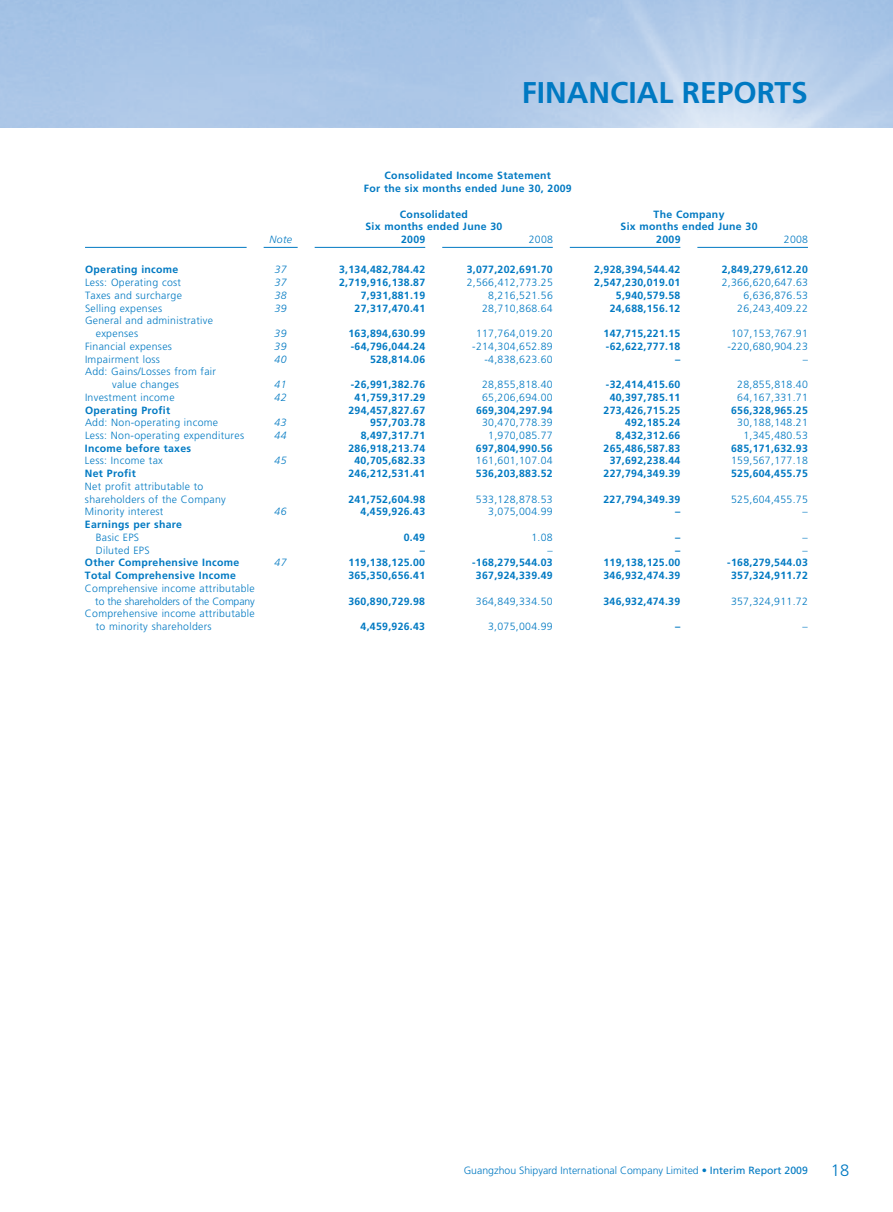
<style>
.page{position:relative;width:893px;height:1212px;background:#fff}
.page>*{position:absolute;margin:0;border:0;box-sizing:border-box;transform-origin:0 0}
.t1{font:700 30px "Frutiger LT Std";color:#0079c2}
.t2{font:300 16.5px "Frutiger LT Std";color:#0079c2}
.t3{font:700 10.5px/12.8px "Frutiger LT Std";letter-spacing:.03em;color:#0079c2;text-align:center}
.t4{font:300 10.5px/12.8px "Frutiger LT Std";letter-spacing:.03em;color:#0079c2}
.t5{font:300 10.5px "Frutiger LT Std";color:#0079c2}
.t6{font:italic 300 10.5px "Frutiger LT Std";letter-spacing:.03em;color:#0079c2}
.s1{font-weight:400}
</style>
<div class="page">
<img style="left:0;top:0;width:1px;height:128px">
<hr style="left:85px;top:247px;width:162px;height:1px;background:#0079c2">
<hr style="left:264px;top:247px;width:34px;height:1px;background:#0079c2">
<hr style="left:315px;top:247px;width:110px;height:1px;background:#0079c2">
<hr style="left:442px;top:247px;width:111px;height:1px;background:#0079c2">
<hr style="left:570px;top:247px;width:110px;height:1px;background:#0079c2">
<hr style="left:697px;top:247px;width:111px;height:1px;background:#0079c2">
<h1 class="t1" style="left:522px;top:75px;width:33px">Financial</h1>
<h1 class="t1" style="left:682px;top:75px;width:37px">Reports</h1>
<p class="t3" style="left:364px;top:169px;width:209px">Consolidated Income Statement<br>For the six months ended June 30, 2009</p>
<p class="t3" style="left:400px;top:208px;width:69px">Consolidated</p>
<p class="t3" style="left:654px;top:208px;width:72px">The Company</p>
<p class="t3" style="left:365px;top:220px;width:138px">Six months ended June 30</p>
<p class="t3" style="left:621px;top:220px;width:138px">Six months ended June 30</p>
<p class="t6" style="left:270px;top:234px;width:24px">Note</p>
<p class="t3" style="left:401px;top:233px;width:26px">2009</p>
<p class="t4" style="left:529px;top:233px;width:26px">2008</p>
<p class="t3" style="left:656px;top:233px;width:26px">2009</p>
<p class="t4" style="left:784px;top:233px;width:26px">2008</p>
<p class="t3" style="left:85px;top:263px;width:95px">Operating income</p>
<p class="t6" style="left:275px;top:264px;width:13px">37</p>
<p class="t3" style="left:339px;top:263px;width:88px">3,134,482,784.42</p>
<p class="t3" style="left:467px;top:263px;width:88px">3,077,202,691.70</p>
<p class="t3" style="left:594px;top:263px;width:88px">2,928,394,544.42</p>
<p class="t3" style="left:722px;top:263px;width:88px">2,849,279,612.20</p>
<p class="t4" style="left:85px;top:276px;width:98px">Less: Operating cost</p>
<p class="t6" style="left:275px;top:276px;width:13px">37</p>
<p class="t3" style="left:339px;top:276px;width:88px">2,719,916,138.87</p>
<p class="t4" style="left:467px;top:276px;width:88px">2,566,412,773.25</p>
<p class="t3" style="left:594px;top:276px;width:88px">2,547,230,019.01</p>
<p class="t4" style="left:722px;top:276px;width:88px">2,366,620,647.63</p>
<p class="t4" style="left:85px;top:289px;width:98px">Taxes and surcharge</p>
<p class="t6" style="left:275px;top:289px;width:13px">38</p>
<p class="t3" style="left:361px;top:289px;width:66px">7,931,881.19</p>
<p class="t4" style="left:488px;top:289px;width:66px">8,216,521.56</p>
<p class="t3" style="left:616px;top:289px;width:66px">5,940,579.58</p>
<p class="t4" style="left:743px;top:289px;width:66px">6,636,876.53</p>
<p class="t4" style="left:85px;top:302px;width:130px">Selling expenses<br>General and administrative</p>
<p class="t6" style="left:275px;top:302px;width:13px">39</p>
<p class="t3" style="left:355px;top:301px;width:72px">27,317,470.41</p>
<p class="t4" style="left:482px;top:302px;width:72px">28,710,868.64</p>
<p class="t3" style="left:610px;top:301px;width:72px">24,688,156.12</p>
<p class="t4" style="left:737px;top:302px;width:72px">26,243,409.22</p>
<p class="t4" style="left:96px;top:327px;width:44px">expenses</p>
<p class="t6" style="left:275px;top:327px;width:13px">39</p>
<p class="t3" style="left:348px;top:327px;width:78px">163,894,630.99</p>
<p class="t4" style="left:476px;top:327px;width:78px">117,764,019.20</p>
<p class="t3" style="left:604px;top:327px;width:78px">147,715,221.15</p>
<p class="t4" style="left:731px;top:327px;width:78px">107,153,767.91</p>
<p class="t4" style="left:85px;top:340px;width:88px">Financial expenses</p>
<p class="t6" style="left:275px;top:340px;width:13px">39</p>
<p class="t3" style="left:351px;top:340px;width:76px">-64,796,044.24</p>
<p class="t4" style="left:472px;top:340px;width:82px">-214,304,652.89</p>
<p class="t3" style="left:606px;top:340px;width:76px">-62,622,777.18</p>
<p class="t4" style="left:727px;top:340px;width:82px">-220,680,904.23</p>
<p class="t4" style="left:85px;top:353px;width:133px">Impairment loss<br>Add: Gains/Losses from fair</p>
<p class="t6" style="left:275px;top:353px;width:13px">40</p>
<p class="t3" style="left:370px;top:352px;width:57px">528,814.06</p>
<p class="t4" style="left:484px;top:353px;width:70px">-4,838,623.60</p>
<p class="t3" style="left:675px;top:352px;width:7px">–</p>
<p class="t4" style="left:803px;top:353px;width:7px">–</p>
<p class="t4" style="left:112px;top:378px;width:68px">value changes</p>
<p class="t6" style="left:275px;top:378px;width:13px">41</p>
<p class="t3" style="left:351px;top:378px;width:76px">-26,991,382.76</p>
<p class="t4" style="left:482px;top:378px;width:72px">28,855,818.40</p>
<p class="t3" style="left:606px;top:378px;width:76px">-32,414,415.60</p>
<p class="t4" style="left:737px;top:378px;width:72px">28,855,818.40</p>
<p class="t4" style="left:85px;top:391px;width:91px">Investment income</p>
<p class="t6" style="left:275px;top:391px;width:13px">42</p>
<p class="t3" style="left:355px;top:391px;width:72px">41,759,317.29</p>
<p class="t4" style="left:482px;top:391px;width:72px">65,206,694.00</p>
<p class="t3" style="left:610px;top:391px;width:72px">40,397,785.11</p>
<p class="t4" style="left:737px;top:391px;width:72px">64,167,331.71</p>
<p class="t3" style="left:85px;top:403px;width:87px">Operating Profit</p>
<p class="t3" style="left:348px;top:403px;width:78px">294,457,827.67</p>
<p class="t3" style="left:476px;top:403px;width:78px">669,304,297.94</p>
<p class="t3" style="left:604px;top:403px;width:78px">273,426,715.25</p>
<p class="t3" style="left:731px;top:403px;width:78px">656,328,965.25</p>
<p class="t4" style="left:85px;top:416px;width:135px">Add: Non-operating income</p>
<p class="t6" style="left:275px;top:417px;width:13px">43</p>
<p class="t3" style="left:370px;top:416px;width:57px">957,703.78</p>
<p class="t4" style="left:482px;top:416px;width:72px">30,470,778.39</p>
<p class="t3" style="left:625px;top:416px;width:57px">492,185.24</p>
<p class="t4" style="left:737px;top:416px;width:72px">30,188,148.21</p>
<p class="t4" style="left:85px;top:429px;width:161px">Less: Non-operating expenditures</p>
<p class="t6" style="left:275px;top:429px;width:13px">44</p>
<p class="t3" style="left:361px;top:429px;width:66px">8,497,317.71</p>
<p class="t4" style="left:488px;top:429px;width:66px">1,970,085.77</p>
<p class="t3" style="left:616px;top:429px;width:66px">8,432,312.66</p>
<p class="t4" style="left:743px;top:429px;width:66px">1,345,480.53</p>
<p class="t3" style="left:85px;top:442px;width:108px">Income before taxes</p>
<p class="t3" style="left:348px;top:442px;width:78px">286,918,213.74</p>
<p class="t3" style="left:476px;top:442px;width:78px">697,804,990.56</p>
<p class="t3" style="left:603px;top:442px;width:78px">265,486,587.83</p>
<p class="t3" style="left:731px;top:442px;width:78px">685,171,632.93</p>
<p class="t4" style="left:85px;top:455px;width:79px">Less: Income tax</p>
<p class="t6" style="left:275px;top:455px;width:13px">45</p>
<p class="t3" style="left:354px;top:454px;width:72px">40,705,682.33</p>
<p class="t4" style="left:476px;top:455px;width:78px">161,601,107.04</p>
<p class="t3" style="left:610px;top:454px;width:72px">37,692,238.44</p>
<p class="t4" style="left:731px;top:455px;width:78px">159,567,177.18</p>
<p class="t3" style="left:85px;top:467px;width:52px">Net Profit</p>
<p class="t4" style="left:85px;top:480px;width:120px">Net profit attributable to</p>
<p class="t3" style="left:348px;top:467px;width:78px">246,212,531.41</p>
<p class="t3" style="left:476px;top:467px;width:78px">536,203,883.52</p>
<p class="t3" style="left:603px;top:467px;width:78px">227,794,349.39</p>
<p class="t3" style="left:731px;top:467px;width:78px">525,604,455.75</p>
<p class="t4" style="left:85px;top:493px;width:142px">shareholders of the Company</p>
<p class="t3" style="left:348px;top:493px;width:78px">241,752,604.98</p>
<p class="t4" style="left:476px;top:493px;width:78px">533,128,878.53</p>
<p class="t3" style="left:603px;top:493px;width:78px">227,794,349.39</p>
<p class="t4" style="left:731px;top:493px;width:78px">525,604,455.75</p>
<p class="t4" style="left:85px;top:506px;width:80px">Minority interest</p>
<p class="t3" style="left:85px;top:518px;width:99px">Earnings per share</p>
<p class="t6" style="left:275px;top:506px;width:13px">46</p>
<p class="t3" style="left:361px;top:505px;width:66px">4,459,926.43</p>
<p class="t4" style="left:488px;top:506px;width:66px">3,075,004.99</p>
<p class="t3" style="left:675px;top:505px;width:7px">–</p>
<p class="t4" style="left:803px;top:506px;width:7px">–</p>
<p class="t4" style="left:96px;top:531px;width:45px">Basic EPS</p>
<p class="t3" style="left:404px;top:531px;width:23px">0.49</p>
<p class="t4" style="left:531px;top:531px;width:23px">1.08</p>
<p class="t3" style="left:675px;top:531px;width:7px">–</p>
<p class="t4" style="left:803px;top:531px;width:7px">–</p>
<p class="t4" style="left:96px;top:544px;width:55px">Diluted EPS</p>
<p class="t3" style="left:420px;top:544px;width:7px">–</p>
<p class="t4" style="left:547px;top:544px;width:7px">–</p>
<p class="t3" style="left:675px;top:544px;width:7px">–</p>
<p class="t4" style="left:803px;top:544px;width:7px">–</p>
<p class="t3" style="left:85px;top:556px;width:156px">Other Comprehensive Income</p>
<p class="t6" style="left:275px;top:557px;width:13px">47</p>
<p class="t3" style="left:348px;top:556px;width:78px">119,138,125.00</p>
<p class="t3" style="left:472px;top:556px;width:82px">-168,279,544.03</p>
<p class="t3" style="left:603px;top:556px;width:78px">119,138,125.00</p>
<p class="t3" style="left:727px;top:556px;width:82px">-168,279,544.03</p>
<p class="t3" style="left:85px;top:569px;width:152px">Total Comprehensive Income</p>
<p class="t4" style="left:85px;top:582px;width:171px">Comprehensive income attributable</p>
<p class="t3" style="left:348px;top:569px;width:78px">365,350,656.41</p>
<p class="t3" style="left:476px;top:569px;width:78px">367,924,339.49</p>
<p class="t3" style="left:603px;top:569px;width:78px">346,932,474.39</p>
<p class="t3" style="left:731px;top:569px;width:78px">357,324,911.72</p>
<p class="t4" style="left:85px;top:595px;width:171px;text-align:right">to the shareholders of the Company<br>Comprehensive income attributable</p>
<p class="t3" style="left:348px;top:595px;width:78px">360,890,729.98</p>
<p class="t4" style="left:476px;top:595px;width:78px">364,849,334.50</p>
<p class="t3" style="left:603px;top:595px;width:78px">346,932,474.39</p>
<p class="t4" style="left:731px;top:595px;width:78px">357,324,911.72</p>
<p class="t4" style="left:96px;top:620px;width:117px">to minority shareholders</p>
<p class="t3" style="left:361px;top:620px;width:66px">4,459,926.43</p>
<p class="t4" style="left:488px;top:620px;width:66px">3,075,004.99</p>
<p class="t3" style="left:675px;top:620px;width:7px">–</p>
<p class="t4" style="left:802px;top:620px;width:7px">–</p>
<p class="t5" style="left:464px;top:1164px;width:346px">Guangzhou Shipyard International Company Limited <span class="s1">• Interim Report 2009</span></p>
<h2 class="t2" style="left:831px;top:1161px;width:20px">18</h2>
</div>
